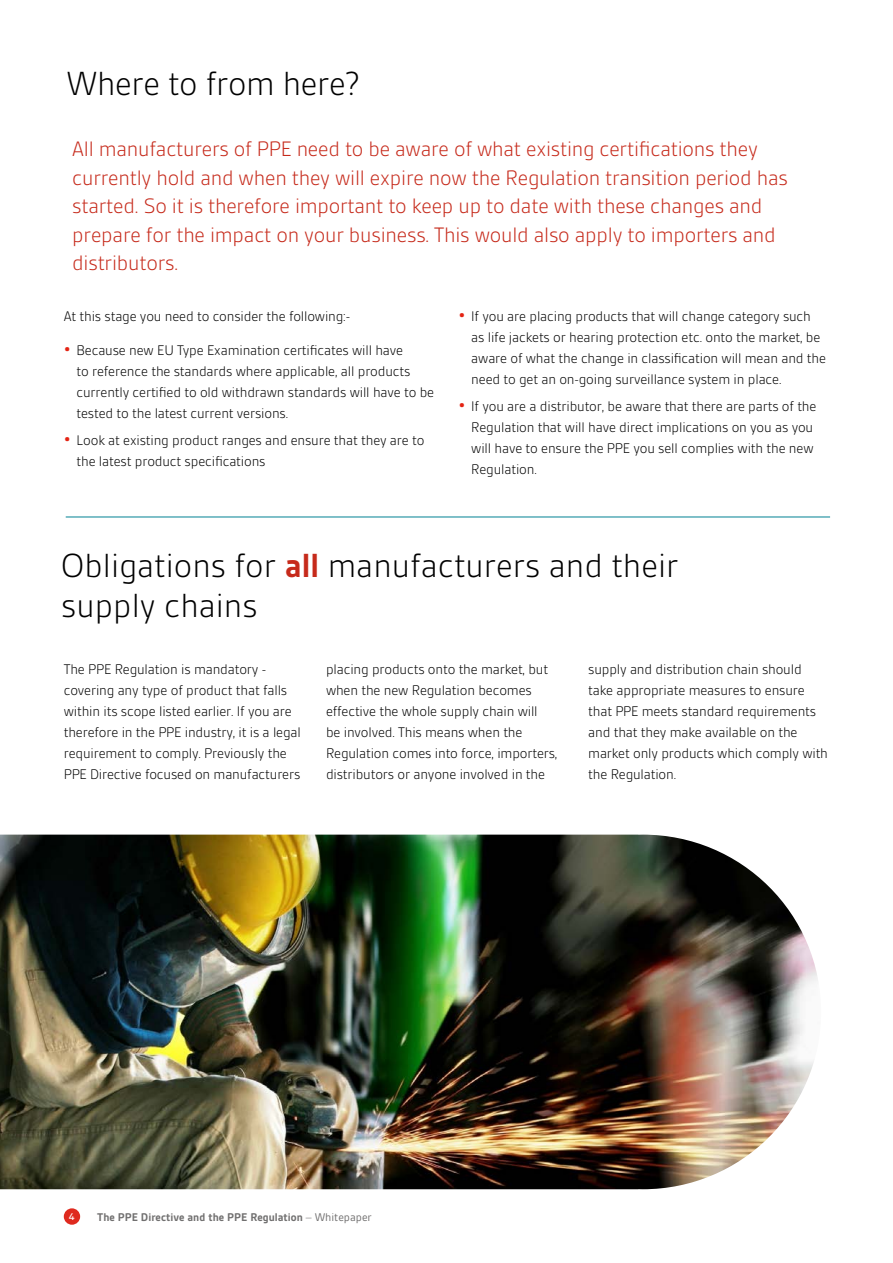
<style>
.page{position:relative;width:893px;height:1263px;background:#fff}
.page>*{position:absolute;margin:0;border:0;box-sizing:border-box;transform-origin:0 0}
.t1{font:300 36px/40.5px "BSI Gesta";color:#000}
.t2{font:300 22.5px/28.5px "BSI Gesta";letter-spacing:-.01em;color:#c62a1b}
.t3{font:300 15px/21px "BSI Gesta";letter-spacing:-.01em;color:#000}
.t4{font:700 12px "BSI Gesta";color:#706f6f}
.t5{font:500 10.5px "BSI Gesta";color:#fff}
.s1{font-weight:700;font-size:18px;color:#e42313}
.s2{font-weight:700;color:#c62a1b}
.s3{font-weight:300}
.s4{font-weight:400}
</style>
<div class="page">
<div style="left:64px;top:1208px;width:16px;height:17px;background:#df2a1f;border-radius:50%"></div>
<hr style="left:66px;top:517px;width:764px;height:1px;background:#008193">
<img style="left:0;top:835px;width:818px;height:354px">
<h1 class="t1" style="left:66px;top:63px;width:295px">Where to from here?</h1>
<p class="t2" style="left:72px;top:135px;width:717px">All manufacturers of PPE need to be aware of what existing certifications they currently hold and when they will expire now the Regulation transition period has started. So it is therefore important to keep up to date with these changes and prepare for the impact on your business. This would also apply to importers and distributors.</p>
<p class="t3" style="left:64px;top:306px;width:288px">At this stage you need to consider the following:-</p>
<p class="t3" style="left:77px;top:339px;width:359px;text-indent:-13px"><span class="s1">•</span> Because new EU Type Examination certificates will have<br>to reference the standards where applicable, all products currently certified to old withdrawn standards will have to be tested to the latest current versions.</p>
<p class="t3" style="left:77px;top:430px;width:349px;text-indent:-13px"><span class="s1">•</span> Look at existing product ranges and ensure that they are to the latest product specifications</p>
<p class="t3" style="left:471px;top:306px;width:356px;text-indent:-13px"><span class="s1">•</span> If you are placing products that will change category such as life jackets or hearing protection etc. onto the market, be aware of what the change in classification will mean and the need to get an on-going surveillance system in place.</p>
<p class="t3" style="left:471px;top:396px;width:347px;text-indent:-13px"><span class="s1">•</span> If you are a distributor, be aware that there are parts of the Regulation that will have direct implications on you as you will have to ensure the PPE you sell complies with the new Regulation.</p>
<h1 class="t1" style="left:61px;top:545px;width:619px">Obligations for <span class="s2">all</span> manufacturers and their supply chains</h1>
<p class="t3" style="left:64px;top:658px;width:239px">The PPE Regulation is mandatory - covering any type of product that falls within its scope listed earlier. If you are therefore in the PPE industry, it is a legal requirement to comply. Previously the PPE Directive focused on manufacturers</p>
<p class="t3" style="left:326px;top:658px;width:233px">placing products onto the market, but when the new Regulation becomes effective the whole supply chain will<br>be involved. This means when the Regulation comes into force, importers, distributors or anyone involved in the</p>
<p class="t3" style="left:588px;top:658px;width:241px">supply and distribution chain should take appropriate measures to ensure that PPE meets standard requirements and that they make available on the market only products which comply with the Regulation.</p>
<p class="t5" style="left:69px;top:1211px;width:7px">4</p>
<p class="t4" style="left:97px;top:1210px;width:276px">The PPE Directive and the PPE Regulation <span class="s3">–</span> <span class="s4">Whitepaper</span></p>
</div>
